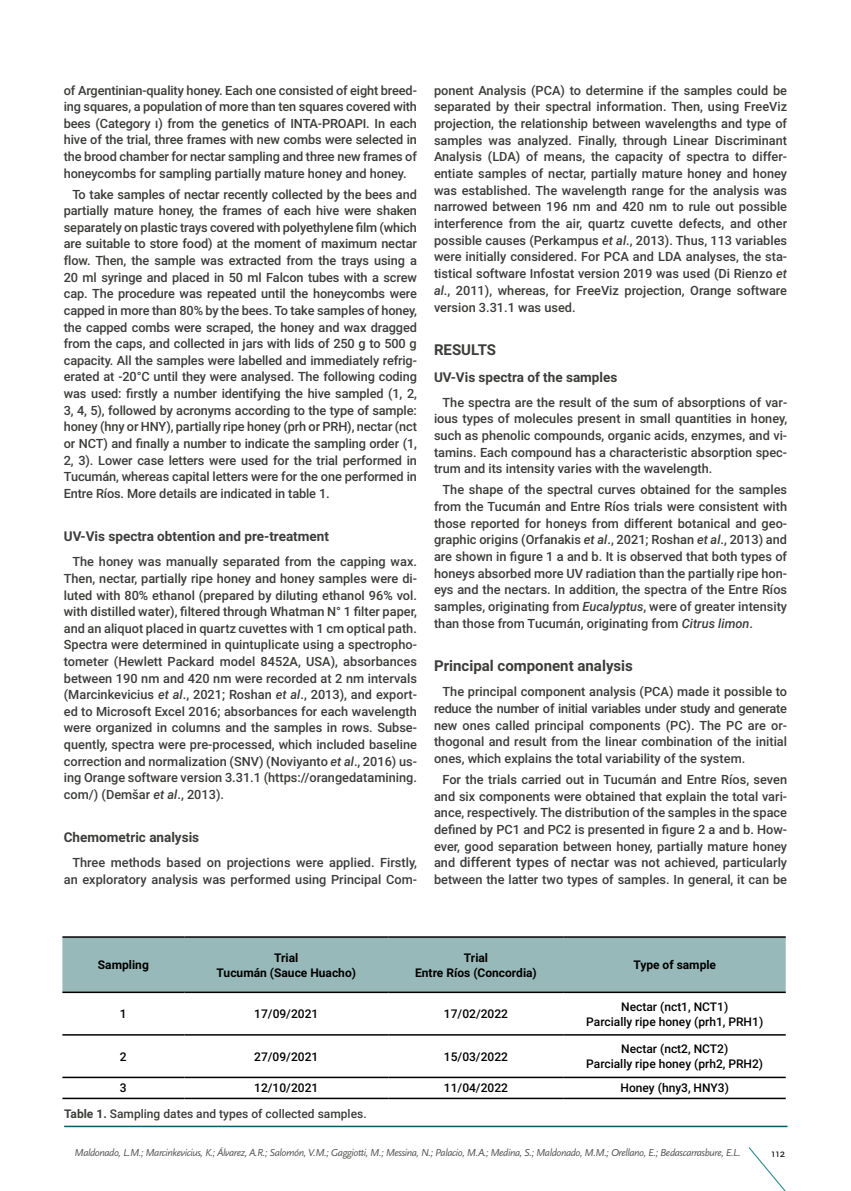
<style>
.page{position:relative;width:851px;height:1191px;background:#fff}
.page>*{position:absolute;margin:0;border:0;box-sizing:border-box;transform-origin:0 0}
.t1{font:700 15px "Roboto";color:#3c3c3b}
.t2{font:700 13.5px "Roboto";color:#3c3c3b}
.t3{font:500 12.75px/16.6px "Roboto";color:#3c3c3b;text-align:justify}
.t4{font:500 12px/15px "Roboto";color:#000;text-align:center}
.t5{font:700 12px/15px "Roboto";color:#000;text-align:center}
.t6{font:500 12px "Roboto";color:#3c3c3b}
.t7{font:11.25px "Scala Sans Pro";color:#000}
.t8{font:italic 10.5px "Scala Sans Pro";letter-spacing:-.04em;color:#575756}
.s1{font-style:italic}
.s2{font-size:13.5px}
.s3{font-weight:700}
</style>
<div class="page">
<svg style="left:748px;top:1147px;width:38px;height:44px"></svg>
<hr style="left:64px;top:1125px;width:723px;height:2px;background:#005f64">
<div style="left:62px;top:937px;width:723px;height:54px;background:#98b9b9"></div>
<hr style="left:62px;top:936px;width:122px;height:1px;background:#000">
<hr style="left:184px;top:936px;width:204px;height:1px;background:#000">
<hr style="left:388px;top:936px;width:175px;height:1px;background:#000">
<hr style="left:563px;top:936px;width:222px;height:1px;background:#000">
<hr style="left:62px;top:991px;width:122px;height:2px;background:#000">
<hr style="left:184px;top:991px;width:204px;height:2px;background:#000">
<hr style="left:388px;top:991px;width:175px;height:2px;background:#000">
<hr style="left:563px;top:991px;width:222px;height:2px;background:#000">
<hr style="left:62px;top:1034px;width:122px;height:1px;background:#000">
<hr style="left:184px;top:1034px;width:204px;height:1px;background:#000">
<hr style="left:388px;top:1034px;width:175px;height:1px;background:#000">
<hr style="left:563px;top:1034px;width:222px;height:1px;background:#000">
<hr style="left:62px;top:1076px;width:122px;height:2px;background:#000">
<hr style="left:184px;top:1076px;width:204px;height:2px;background:#000">
<hr style="left:388px;top:1076px;width:175px;height:2px;background:#000">
<hr style="left:563px;top:1076px;width:222px;height:2px;background:#000">
<hr style="left:62px;top:1097px;width:122px;height:2px;background:#000">
<hr style="left:184px;top:1097px;width:204px;height:2px;background:#000">
<hr style="left:388px;top:1097px;width:175px;height:2px;background:#000">
<hr style="left:563px;top:1097px;width:222px;height:2px;background:#000">
<p class="t3" style="left:64px;top:81px;width:354px">of Argentinian-quality honey. Each one consisted of eight breed&shy;ing squares, a population of more than ten squares covered with bees (Category i) from the genetics of INTA-PROAPI. In each hive of the trial, three frames with new combs were selected in the brood chamber for nectar sampling and three new frames of honeycombs for sampling partially mature honey and honey.</p>
<p class="t3" style="left:64px;top:185px;width:354px;text-indent:9px">To take samples of nectar recently collected by the bees and partially mature honey, the frames of each hive were shaken separately on plastic trays covered with polyethylene film (which are suitable to store food) at the moment of maximum nectar flow. Then, the sample was extracted from the trays using a 20 ml syringe and placed in 50 ml Falcon tubes with a screw cap. The procedure was repeated until the honeycombs were capped in more than 80% by the bees. To take samples of honey, the capped combs were scraped, the honey and wax dragged from the caps, and collected in jars with lids of 250 g to 500 g capacity. All the samples were labelled and immediately refrig&shy;erated at -20°C until they were analysed. The following coding was used: firstly a number identifying the hive sampled (1, 2, 3, 4, 5), followed by acronyms according to the type of sample: honey (hny or HNY), partially ripe honey (prh or PRH), nectar (nct or NCT) and finally a number to indicate the sampling order (1, 2, 3). Lower case letters were used for the trial performed in Tucumán, whereas capital letters were for the one performed in Entre Ríos. More details are indicated in table 1.</p>
<p class="t2" style="left:64px;top:527px;width:267px">UV-Vis spectra obtention and pre-treatment</p>
<p class="t3" style="left:64px;top:553px;width:354px;text-indent:9px">The honey was manually separated from the capping wax.<br>Then, nectar, partially ripe honey and honey samples were di&shy;luted with 80% ethanol (prepared by diluting ethanol 96% vol. with distilled water), filtered through Whatman N° 1 filter paper, and an aliquot placed in quartz cuvettes with 1 cm optical path.<br>Spectra were determined in quintuplicate using a spectropho&shy;tometer (Hewlett Packard model 8452A, USA), absorbances between 190 nm and 420 nm were recorded at 2 nm intervals (Marcinkevicius <span class="s1">et al</span>., 2021; Roshan <span class="s1">et al</span>., 2013), and export&shy;ed to Microsoft Excel 2016; absorbances for each wavelength were organized in columns and the samples in rows. Subse&shy;quently, spectra were pre-processed, which included baseline correction and normalization (SNV) (Noviyanto <span class="s1">et al</span>., 2016) us&shy;ing Orange software version 3.31.1 (https://orangedatamining. com/) (Demšar <span class="s1">et al</span>., 2013).</p>
<p class="t2" style="left:64px;top:828px;width:137px">Chemometric analysis</p>
<p class="t3" style="left:64px;top:854px;width:354px;text-align:right">Three methods based on projections were applied. Firstly, an exploratory analysis was performed using Principal Com-</p>
<p class="t3" style="left:434px;top:81px;width:354px">ponent Analysis (PCA) to determine if the samples could be separated by their spectral information. Then, using FreeViz projection, the relationship between wavelengths and type of samples was analyzed. Finally, through Linear Discriminant Analysis (LDA) of means, the capacity of spectra to differ&shy;entiate samples of nectar, partially mature honey and honey was established. The wavelength range for the analysis was narrowed between 196 nm and 420 nm to rule out possible interference from the air, quartz cuvette defects, and other possible causes (Perkampus <span class="s1">et al</span>., 2013). Thus, 113 variables were initially considered. For PCA and LDA analyses, the sta&shy;tistical software Infostat version 2019 was used (Di Rienzo <span class="s1">et al</span>., 2011), whereas, for FreeViz projection, Orange software version 3.31.1 was used.</p>
<p class="t1" style="left:434px;top:339px;width:64px">RESULTS</p>
<p class="t2" style="left:434px;top:367px;width:185px">UV-Vis spectra of the samples</p>
<p class="t3" style="left:434px;top:393px;width:354px;text-indent:9px">The spectra are the result of the sum of absorptions of var&shy;ious types of molecules present in small quantities in honey, such as phenolic compounds, organic acids, enzymes, and vi&shy;tamins. Each compound has a characteristic absorption spec&shy;trum and its intensity varies with the wavelength.</p>
<p class="t3" style="left:434px;top:481px;width:354px;text-indent:9px">The shape of the spectral curves obtained for the samples from the Tucumán and Entre Ríos trials were consistent with those reported for honeys from different botanical and geo&shy;graphic origins (Orfanakis <span class="s1">et al</span>., 2021; Roshan <span class="s1">et al</span>., 2013) and are shown in figure 1 a and b. It is observed that both types of honeys absorbed more UV radiation than the partially ripe hon&shy;eys and the nectars. In addition, the spectra of the Entre Ríos samples, originating from <span class="s1">Eucalyptus</span>, were of greater intensity than those from Tucumán, originating from <span class="s1">Citrus limon</span>.</p>
<p class="t1" style="left:434px;top:655px;width:200px">Principal component analysis</p>
<p class="t3" style="left:434px;top:683px;width:354px;text-indent:9px">The principal component analysis (PCA) made it possible to reduce the number of initial variables under study and generate new ones called principal components (PC). The PC are or&shy;thogonal and result from the linear combination of the initial ones, which explains the total variability of the system.</p>
<p class="t3" style="left:434px;top:770px;width:354px;text-indent:9px">For the trials carried out in Tucumán and Entre Ríos, seven and six components were obtained that explain the total vari&shy;ance, respectively. The distribution of the samples in the space defined by PC1 and PC2 is presented in figure 2 a and b. How&shy;ever, good separation between honey, partially mature honey and <span class="s2">different types of nectar</span> was not achieved, particularly between the latter two types of samples. In general, it can be</p>
<p class="t5" style="left:98px;top:957px;width:52px">Sampling</p>
<p class="t5" style="left:216px;top:949px;width:141px">Trial<br>Tucumán (Sauce Huacho)</p>
<p class="t5" style="left:415px;top:949px;width:123px">Trial<br>Entre Ríos (Concordia)</p>
<p class="t5" style="left:633px;top:957px;width:84px">Type of sample</p>
<p class="t4" style="left:120px;top:1006px;width:8px">1</p>
<p class="t4" style="left:254px;top:1006px;width:66px">17/09/2021</p>
<p class="t4" style="left:444px;top:1006px;width:66px">17/02/2022</p>
<p class="t4" style="left:586px;top:998px;width:178px">Nectar (nct1, NCT1)<br>Parcially ripe honey (prh1, PRH1)</p>
<p class="t4" style="left:120px;top:1048px;width:8px">2</p>
<p class="t4" style="left:254px;top:1048px;width:66px">27/09/2021</p>
<p class="t4" style="left:444px;top:1048px;width:66px">15/03/2022</p>
<p class="t4" style="left:586px;top:1041px;width:178px">Nectar (nct2, NCT2)<br>Parcially ripe honey (prh2, PRH2)</p>
<p class="t4" style="left:120px;top:1080px;width:8px">3</p>
<p class="t4" style="left:254px;top:1080px;width:66px">12/10/2021</p>
<p class="t4" style="left:444px;top:1080px;width:66px">11/04/2022</p>
<p class="t4" style="left:620px;top:1080px;width:110px">Honey (hny3, HNY3)</p>
<p class="t6" style="left:64px;top:1105px;width:304px"><span class="s3">Table 1.</span> Sampling dates and types of collected samples.</p>
<p class="t8" style="left:75px;top:1146px;width:667px">Maldonado, L.M.; Marcinkevicius, K.; Álvarez, A.R.; Salomón, V.M.; Gaggiotti, M.; Messina, N.; Palacio, M.A.; Medina, S.; Maldonado, M.M.; Orellano, E.; Bedascarrasbure, E.L.</p>
<p class="t7" style="left:771px;top:1146px;width:16px">112</p>
</div>
